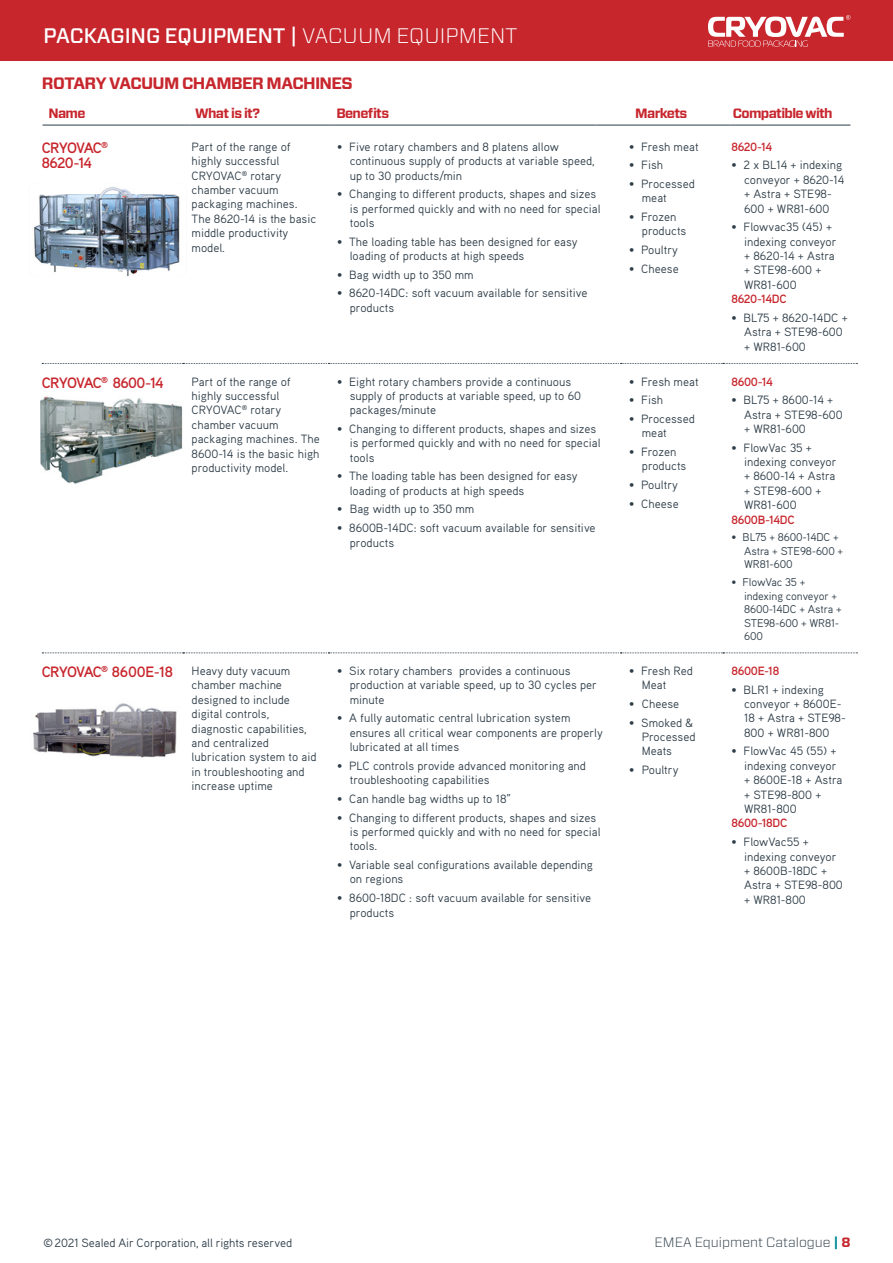
<style>
.page{position:relative;width:893px;height:1263px;background:#fff}
.page>*{position:absolute;margin:0;border:0;box-sizing:border-box;transform-origin:0 0}
.t1{font:500 21px "Forza";color:#fff}
.Sub_heading{font:700 16.5px "Forza";letter-spacing:-.04em;color:#c7262d}
.t2{font:700 15px/15px "Aaux Pro OT";letter-spacing:-.055em;color:#c7262d}
.t3{font:700 13.5px "Forza";letter-spacing:-.05em;color:#c7262d}
.t4{font:300 13.5px "Forza";color:#2e3d48}
.Body_Copy{font:12px/14.4px "Aaux Pro OT";color:#2e3d48}
.Body_Sub_head_-_Red{font:700 12px "Aaux Pro OT";letter-spacing:-.025em;color:#c7262d}
.t5{font:11.25px/13.5px "Aaux Pro OT";letter-spacing:-.01em;color:#2e3d48}
.s1{font-weight:300}
.s2{font-weight:700;color:#008b98}
.s3{font-weight:700;color:#c7262d}
</style>
<div class="page">
<div style="left:0;top:0;width:893px;height:61px;background:#c7262d"></div>
<svg style="left:708px;top:15px;width:142px;height:32px"></svg>
<hr style="left:43px;top:125px;width:146px;height:1px;background:#2e3d48">
<hr style="left:189px;top:125px;width:145px;height:1px;background:#2e3d48">
<hr style="left:334px;top:125px;width:262px;height:1px;background:#2e3d48">
<hr style="left:596px;top:125px;width:134px;height:1px;background:#2e3d48">
<hr style="left:730px;top:125px;width:120px;height:1px;background:#2e3d48">
<svg style="left:42px;top:363px;width:815px;height:1px"></svg>
<svg style="left:42px;top:652px;width:815px;height:1px"></svg>
<img style="left:34px;top:187px;width:146px;height:89px">
<img style="left:40px;top:396px;width:143px;height:88px">
<img style="left:33px;top:703px;width:144px;height:55px">
<h1 class="t1" style="left:44px;top:21px;width:475px">PACKAGING EQUIPMENT | <span class="s1">VACUUM EQUIPMENT</span></h1>
<p class="Sub_heading" style="left:42px;top:72px;width:312px">ROTARY VACUUM CHAMBER MACHINES</p>
<p class="t3" style="left:49px;top:104px;width:39px">Name</p>
<p class="t3" style="left:195px;top:104px;width:66px">What is it?</p>
<p class="t3" style="left:336px;top:104px;width:54px">Benefits</p>
<p class="t3" style="left:635px;top:104px;width:54px">Markets</p>
<p class="t3" style="left:733px;top:104px;width:101px">Compatible with</p>
<p class="t2" style="left:42px;top:140px;width:68px">CRYOVAC<sup>®<br></sup>8620-14</p>
<p class="Body_Copy" style="left:192px;top:139px;width:126px">Part of the range of highly successful<br>CRYOVAC<sup>®</sup> rotary chamber vacuum packaging machines.<br>The 8620-14 is the basic middle productivity model.</p>
<p class="Body_Copy" style="left:350px;top:139px;width:247px;text-indent:-13px">• Five rotary chambers and 8 platens allow continuous supply of products at variable speed, up to 30 products/min</p>
<p class="Body_Copy" style="left:350px;top:186px;width:252px;text-indent:-13px">• Changing to different products, shapes and sizes is performed quickly and with no need for special tools</p>
<p class="Body_Copy" style="left:350px;top:234px;width:229px;text-indent:-13px">• The loading table has been designed for easy loading of products at high speeds</p>
<p class="Body_Copy" style="left:337px;top:267px;width:138px">• Bag width up to 350 mm</p>
<p class="Body_Copy" style="left:350px;top:286px;width:239px;text-indent:-13px">• 8620-14DC: soft vacuum available for sensitive products</p>
<p class="t2" style="left:42px;top:375px;width:123px">CRYOVAC<sup>®</sup> 8600-14</p>
<p class="Body_Copy" style="left:192px;top:374px;width:130px">Part of the range of highly successful<br>CRYOVAC<sup>®</sup> rotary chamber vacuum packaging machines. The<br>8600-14 is the basic high productivity model.</p>
<p class="Body_Copy" style="left:350px;top:374px;width:233px;text-indent:-13px">• Eight rotary chambers provide a continuous supply of products at variable speed, up to 60 packages/minute</p>
<p class="Body_Copy" style="left:350px;top:421px;width:252px;text-indent:-13px">• Changing to different products, shapes and sizes is performed quickly and with no need for special tools</p>
<p class="Body_Copy" style="left:350px;top:469px;width:229px;text-indent:-13px">• The loading table has been designed for easy loading of products at high speeds</p>
<p class="Body_Copy" style="left:337px;top:502px;width:139px">• Bag width up to 350 mm</p>
<p class="Body_Copy" style="left:350px;top:520px;width:247px;text-indent:-13px">• 8600B-14DC: soft vacuum available for sensitive products</p>
<p class="Body_Copy" style="left:629px;top:139px;width:71px">• Fresh meat</p>
<p class="Body_Copy" style="left:629px;top:158px;width:36px">• Fish</p>
<p class="Body_Copy" style="left:642px;top:176px;width:55px;text-indent:-13px">• Processed meat</p>
<p class="Body_Copy" style="left:642px;top:209px;width:46px;text-indent:-13px">• Frozen products</p>
<p class="Body_Copy" style="left:629px;top:242px;width:50px">• Poultry</p>
<p class="Body_Copy" style="left:629px;top:261px;width:51px">• Cheese</p>
<p class="Body_Copy" style="left:629px;top:374px;width:71px">• Fresh meat</p>
<p class="Body_Copy" style="left:629px;top:392px;width:36px">• Fish</p>
<p class="Body_Copy" style="left:642px;top:411px;width:55px;text-indent:-13px">• Processed meat</p>
<p class="Body_Copy" style="left:642px;top:444px;width:46px;text-indent:-13px">• Frozen products</p>
<p class="Body_Copy" style="left:629px;top:477px;width:50px">• Poultry</p>
<p class="Body_Copy" style="left:629px;top:496px;width:51px">• Cheese</p>
<p class="t2" style="left:42px;top:664px;width:133px">CRYOVAC<sup>®</sup> 8600E-18</p>
<p class="Body_Copy" style="left:192px;top:663px;width:126px">Heavy duty vacuum chamber machine designed to include digital controls, diagnostic capabilities, and centralized lubrication system to aid in troubleshooting and increase uptime</p>
<p class="Body_Copy" style="left:350px;top:663px;width:249px;text-indent:-13px">• Six rotary chambers provides a continuous production at variable speed, up to 30 cycles per minute</p>
<p class="Body_Copy" style="left:350px;top:711px;width:255px;text-indent:-13px">• A fully automatic central lubrication system ensures all critical wear components are properly lubricated at all times</p>
<p class="Body_Copy" style="left:350px;top:758px;width:238px;text-indent:-13px">• PLC controls provide advanced monitoring and troubleshooting capabilities</p>
<p class="Body_Copy" style="left:337px;top:791px;width:176px">• Can handle bag widths up to 18”</p>
<p class="Body_Copy" style="left:350px;top:810px;width:252px;text-indent:-13px">• Changing to different products, shapes and sizes is performed quickly and with no need for special tools.</p>
<p class="Body_Copy" style="left:350px;top:857px;width:245px;text-indent:-13px">• Variable seal configurations available depending on regions</p>
<p class="Body_Copy" style="left:350px;top:890px;width:243px;text-indent:-13px">• 8600-18DC : soft vacuum available for sensitive products</p>
<p class="Body_Copy" style="left:642px;top:663px;width:53px;text-indent:-13px">• Fresh Red<br>Meat</p>
<p class="Body_Copy" style="left:629px;top:696px;width:52px">• Cheese</p>
<p class="Body_Copy" style="left:642px;top:715px;width:55px;text-indent:-13px">• Smoked &amp;<br>Processed<br>Meats</p>
<p class="Body_Copy" style="left:629px;top:762px;width:51px">• Poultry</p>
<p class="Body_Sub_head_-_Red" style="left:731px;top:139px;width:42px">8620-14</p>
<p class="Body_Copy" style="left:744px;top:158px;width:102px;text-indent:-13px">• 2 x BL14 + indexing conveyor + 8620-14 + Astra + STE98-<br>600 + WR81-600</p>
<p class="Body_Copy" style="left:744px;top:219px;width:94px;text-indent:-13px">• Flowvac35 (45) + indexing conveyor + 8620-14 + Astra + STE98-600 +<br>WR81-600</p>
<p class="Body_Sub_head_-_Red" style="left:731px;top:291px;width:57px">8620-14DC</p>
<p class="Body_Copy" style="left:744px;top:310px;width:105px;text-indent:-13px">• BL75 + 8620-14DC +<br>Astra + STE98-600 + WR81-600</p>
<p class="Body_Sub_head_-_Red" style="left:731px;top:374px;width:43px">8600-14</p>
<p class="Body_Copy" style="left:744px;top:392px;width:100px;text-indent:-13px">• BL75 + 8600-14 +<br>Astra + STE98-600 + WR81-600</p>
<p class="Body_Copy" style="left:744px;top:440px;width:94px;text-indent:-13px">• FlowVac 35 + indexing conveyor + 8600-14 + Astra + STE98-600 +<br>WR81-600</p>
<p class="Body_Sub_head_-_Red" style="left:731px;top:512px;width:65px">8600B-14DC</p>
<p class="t5" style="left:744px;top:530px;width:101px;text-indent:-13px">• BL75 + 8600-14DC +<br>Astra + STE98-600 +<br>WR81-600</p>
<p class="t5" style="left:744px;top:575px;width:99px;text-indent:-13px">• FlowVac 35 + indexing conveyor +<br>8600-14DC + Astra +<br>STE98-600 + WR81-<br>600</p>
<p class="Body_Sub_head_-_Red" style="left:731px;top:663px;width:49px">8600E-18</p>
<p class="Body_Copy" style="left:744px;top:682px;width:103px;text-indent:-13px">• BLR1 + indexing conveyor + 8600E-<br>18 + Astra + STE98-<br>800 + WR81-800</p>
<p class="Body_Copy" style="left:744px;top:744px;width:100px;text-indent:-13px">• FlowVac 45 (55) + indexing conveyor + 8600E-18 + Astra + STE98-800 +<br>WR81-800</p>
<p class="Body_Sub_head_-_Red" style="left:731px;top:816px;width:58px">8600-18DC</p>
<p class="Body_Copy" style="left:744px;top:834px;width:100px;text-indent:-13px">• FlowVac55 + indexing conveyor + 8600B-18DC +<br>Astra + STE98-800 + WR81-800</p>
<p class="Body_Copy" style="left:43px;top:1235px;width:250px">©2021 Sealed Air Corporation, all rights reserved</p>
<p class="t4" style="left:655px;top:1233px;width:197px">EMEA Equipment Catalogue <span class="s2">|</span> <span class="s3">8</span></p>
</div>
